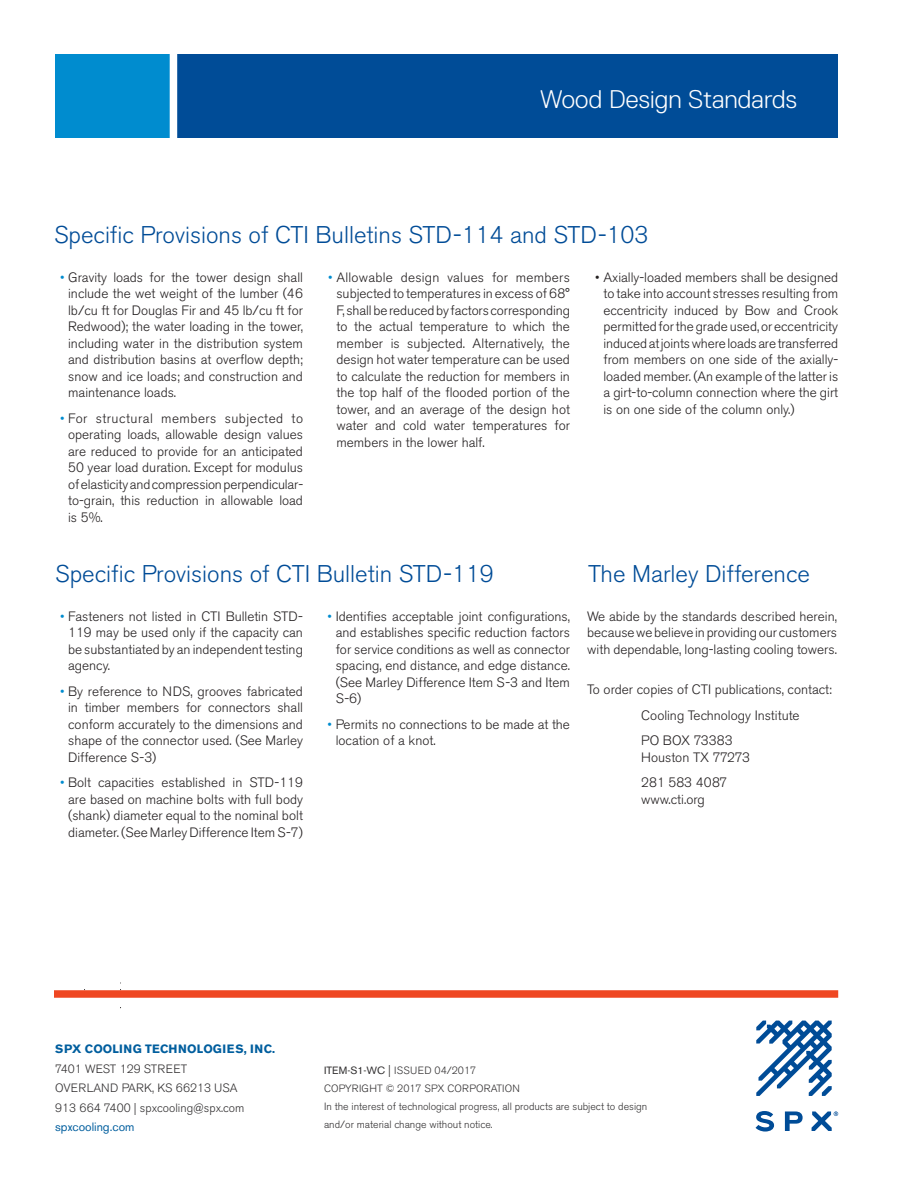
<style>
.page{position:relative;width:918px;height:1188px;background:#fff}
.page>*{position:absolute;margin:0;border:0;box-sizing:border-box;transform-origin:0 0}
.Front_Cover_Page_Hea{font:300 25.5px "Replica Std";letter-spacing:.005em;color:#fff}
.Section_Head{font:300 24px "Akzidenz Grotesk BE";color:#004c97}
.Body_text{font:300 13.5px/16.5px "Akzidenz Grotesk BE";color:#231f20;text-align:justify}
.t1{font:300 12px "Akzidenz Grotesk BE";color:#312f30}
.t2{font:700 12px "Akzidenz Grotesk BE";letter-spacing:.03em;color:#005e9e}
.t3{font:12px "Akzidenz Grotesk BE";color:#005e9e}
.t4{font:300 10.5px/18px "Akzidenz Grotesk BE";color:#312f30}
.t5{font:300 10.5px/18px "Akzidenz Grotesk BE";letter-spacing:.02em;color:#312f30}
.s1{color:#008ccf}
.s2{font-weight:400}
.s3{font-size:12px}
</style>
<div class="page">
<div style="left:54px;top:990px;width:784px;height:8px;background:#ef4722"></div>
<svg style="left:756px;top:1021px;width:76px;height:75px"></svg>
<svg style="left:756px;top:1111px;width:18px;height:21px"></svg>
<svg style="left:785px;top:1111px;width:18px;height:20px"></svg>
<svg style="left:812px;top:1111px;width:26px;height:20px"></svg>
<div style="left:55px;top:54px;width:783px;height:84px;background:#004c97"></div>
<div style="left:55px;top:54px;width:119px;height:84px;background:#008ccf"></div>
<div style="left:170px;top:52px;width:7px;height:92px;background:#fff"></div>
<p class="Front_Cover_Page_Hea" style="left:540px;top:85px;width:259px">Wood Design Standards</p>
<p class="Section_Head" style="left:54px;top:221px;width:596px">Specific Provisions of CTI Bulletins STD-114 and STD-103</p>
<p class="Body_text" style="left:68px;top:269px;width:236px;text-indent:-8px"><span class="s1">•</span> Gravity loads for the tower design shall include the wet weight of the lumber (46 lb/cu ft for Douglas Fir and 45 lb/cu ft for Redwood); the water loading in the tower, including water in the distribution system and distribution basins at overflow depth; snow and ice loads; and construction and maintenance loads.</p>
<p class="Body_text" style="left:68px;top:410px;width:236px;text-indent:-8px"><span class="s1">•</span> For structural members subjected to operating loads, allowable design values are reduced to provide for an anticipated 50 year load duration. Except for modulus of elasticity and compression perpendicular&shy;to-grain, this reduction in allowable load is 5%.</p>
<p class="Body_text" style="left:336px;top:269px;width:235px;text-indent:-8px"><span class="s1">•</span> Allowable design values for members subjected to temperatures in excess of 68° F, shall be reduced by factors corresponding to the actual temperature to which the member is subjected. Alternatively, the design hot water temperature can be used to calculate the reduction for members in the top half of the flooded portion of the tower, and an average of the design hot water and cold water temperatures for members in the lower half.</p>
<p class="Section_Head" style="left:55px;top:561px;width:440px">Specific Provisions of CTI Bulletin STD-119</p>
<p class="Body_text" style="left:68px;top:608px;width:236px;text-indent:-8px"><span class="s1">•</span> Fasteners not listed in CTI Bulletin STD-119 may be used only if the capacity can be substantiated by an independent testing agency.</p>
<p class="Body_text" style="left:68px;top:683px;width:236px;text-indent:-8px"><span class="s1">•</span> By reference to NDS, grooves fabricated in timber members for connectors shall conform accurately to the dimensions and shape of the connector used. (See Marley Difference S-3)</p>
<p class="Body_text" style="left:68px;top:774px;width:236px;text-indent:-8px"><span class="s1">•</span> Bolt capacities established in STD-119 are based on machine bolts with full body (shank) diameter equal to the nominal bolt diameter. (See Marley Difference Item S-7)</p>
<p class="Body_text" style="left:336px;top:608px;width:236px;text-indent:-8px"><span class="s1">•</span> Identifies acceptable joint configurations, and establishes specific reduction factors for service conditions as well as connector spacing, end distance, and edge distance. (See Marley Difference Item S-3 and Item S-6)</p>
<p class="Body_text" style="left:336px;top:716px;width:236px;text-indent:-8px"><span class="s1">•</span> Permits no connections to be made at the location of a knot.</p>
<p class="Body_text" style="left:603px;top:269px;width:236px;text-indent:-8px">• Axially-loaded members shall be designed to take into account stresses resulting from eccentricity induced by Bow and Crook permitted for the grade used, or eccentricity induced at joints where loads are transferred from members on one side of the axially&shy;loaded member. (An example of the latter is a girt-to-column connection where the girt is on one side of the column only.)</p>
<p class="Section_Head" style="left:588px;top:560px;width:224px">The Marley Difference</p>
<p class="Body_text" style="left:587px;top:608px;width:251px">We abide by the standards described herein, because we believe in providing our customers with dependable, long-lasting cooling towers.</p>
<p class="Body_text" style="left:587px;top:682px;width:246px">To order copies of CTI publications, contact:</p>
<p class="Body_text" style="left:641px;top:707px;width:160px">Cooling Technology Institute</p>
<p class="Body_text" style="left:641px;top:733px;width:110px">PO BOX 73383<br>Houston TX 77273</p>
<p class="Body_text" style="left:641px;top:775px;width:88px">281 583 4087 www.cti.org</p>
<p class="t2" style="left:55px;top:1042px;width:221px">SPX COOLING TECHNOLOGIES, INC.</p>
<p class="t1" style="left:55px;top:1062px;width:134px">7401 WEST 129 STREET</p>
<p class="t1" style="left:55px;top:1081px;width:184px">OVERLAND PARK, KS 66213 USA</p>
<p class="t1" style="left:55px;top:1101px;width:191px">913 664 7400 | spxcooling@spx.com</p>
<p class="t3" style="left:55px;top:1120px;width:81px">spxcooling.com</p>
<p class="t5" style="left:324px;top:1062px;width:197px"><span class="s2">ITEM-S1-WC</span> <span class="s3">|</span> ISSUED 04/2017<br>COPYRIGHT © 2017 SPX CORPORATION</p>
<p class="t4" style="left:324px;top:1098px;width:325px">In the interest of technological progress, all products are subject to design and/or material change without notice.</p>
</div>
